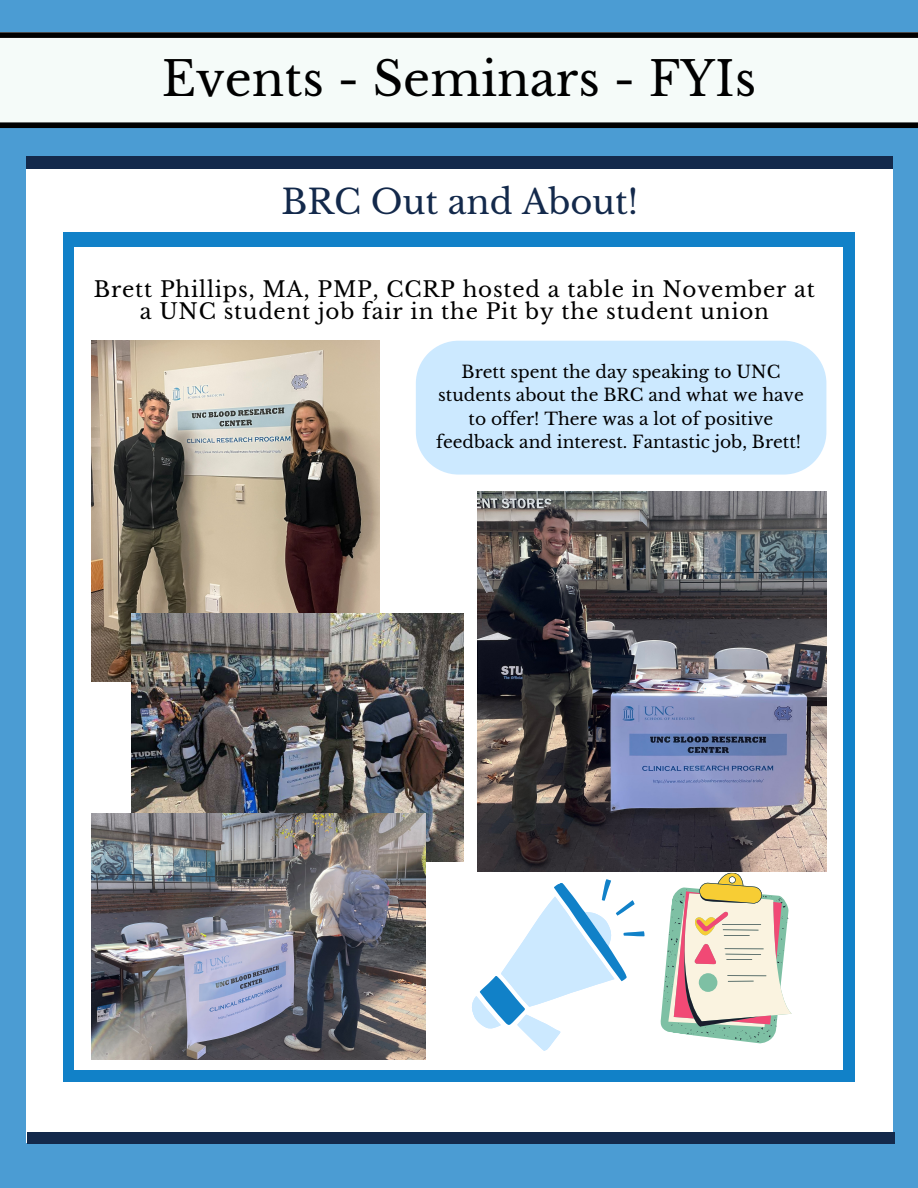
<style>
.page{position:relative;width:918px;height:1188px;background:#4b9cd3}
.page>*{position:absolute;margin:0;border:0;box-sizing:border-box;transform-origin:0 0}
.t1{font:47.25px "Libre Baskerville";color:#000}
.t2{font:33.75px "Libre Baskerville";color:#13294b}
.t3{font:21.45px/22.5px "Libre Baskerville";letter-spacing:.04em;color:#010101;text-align:center}
.t4{font:17.1px/23.2px "Libre Baskerville";color:#000;text-align:center}
</style>
<div class="page">
<div style="left:0;top:32px;width:918px;height:96px;background:#f5fbf9"></div>
<div style="left:0;top:32px;width:918px;height:6px;background:#000"></div>
<div style="left:0;top:122px;width:918px;height:6px;background:#000"></div>
<div style="left:27px;top:156px;width:866px;height:987px;background:#fff"></div>
<div style="left:27px;top:156px;width:866px;height:13px;background:#13294b"></div>
<div style="left:27px;top:1132px;width:867px;height:11px;background:#13294b"></div>
<div style="left:63px;top:233px;width:792px;height:849px;background:#1181c8"></div>
<div style="left:74px;top:247px;width:768px;height:823px;background:#fff"></div>
<div style="left:416px;top:341px;width:410px;height:134px;background:#cce9ff"></div>
<img style="left:92px;top:341px;width:288px;height:341px">
<img style="left:131px;top:613px;width:332px;height:249px">
<img style="left:478px;top:491px;width:348px;height:381px">
<img style="left:92px;top:813px;width:334px;height:247px">
<svg style="left:472px;top:863px;width:340px;height:188px"></svg>
<h1 class="t1" style="left:162px;top:50px;width:596px">Events - Seminars - FYIs</h1>
<h2 class="t2" style="left:282px;top:181px;width:358px">BRC Out and About!</h2>
<p class="t3" style="left:94px;top:278px;width:723px">Brett Phillips, MA, PMP, CCRP hosted a table in November at a UNC student job fair in the Pit by the student union</p>
<p class="t4" style="left:436px;top:361px;width:369px">Brett spent the day speaking to UNC students about the BRC and what we have to offer! There was a lot of positive feedback and interest. Fantastic job, Brett!</p>
</div>
